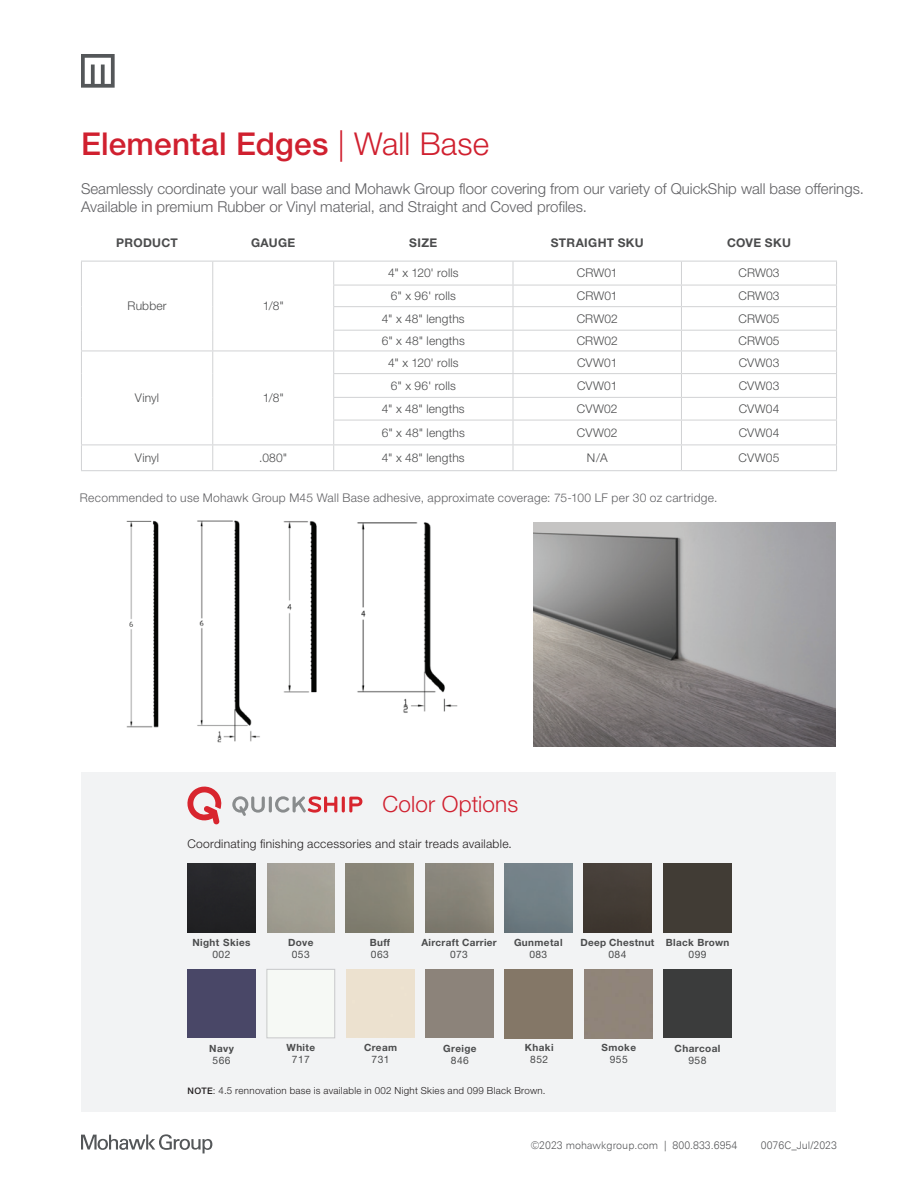
<style>
.page{position:relative;width:918px;height:1188px;background:#fff}
.page>*{position:absolute;margin:0;border:0;box-sizing:border-box;transform-origin:0 0}
.t1{font:500 31.5px "Helvetica Neue LT Std";letter-spacing:.01em;color:#d0202f}
.t2{font:300 22.5px "Helvetica Neue LT Std";letter-spacing:.005em;color:#d0202f}
.t3{font:300 15px/18px "Helvetica Neue LT Std";color:#5f5f62}
.t4{font:300 12px "Helvetica Neue LT Std";letter-spacing:.01em;color:#4b4c4d}
.t5{font:300 12px "Helvetica Neue LT Std";letter-spacing:.025em;color:#5f5f62}
.t6{font:300 12px "Helvetica Neue LT Std";letter-spacing:.025em;color:#231f20}
.t7{font:700 12px "Helvetica Neue LT Std";letter-spacing:.03em;color:#4b4c4d}
.body{font:300 10.5px "Linotype Univers Basic";color:#57585a}
.Color_Swatches{font:10.35px "Helvetica Neue LT Std";color:#4b4c4d}
.Color_Swatches-2{font:10.2px "Helvetica Neue LT Std";letter-spacing:.04em;color:#4b4c4d}
.Color_Swatches-3{font:700 10.05px "Helvetica Neue LT Std";letter-spacing:.04em;color:#4b4c4d}
.Color_Swatches-4{font:700 9.9px "Helvetica Neue LT Std";letter-spacing:.04em;color:#4b4c4d}
.t8{font:300 9.75px "Helvetica Neue LT Std";letter-spacing:.03em;color:#231f20}
.s1{font-weight:300}
.s2{font-weight:500;font-size:9px}
</style>
<div class="page">
<img style="left:197px;top:520px;width:63px;height:223px">
<img style="left:357px;top:522px;width:101px;height:191px">
<img style="left:283px;top:521px;width:34px;height:172px">
<img style="left:126px;top:520px;width:33px;height:208px">
<hr style="left:334px;top:261px;width:179px;height:1px;background:#d1d2d4">
<hr style="left:334px;top:350px;width:179px;height:1px;background:#d1d2d4">
<hr style="left:513px;top:373px;width:168px;height:1px;background:#d1d2d4">
<hr style="left:681px;top:373px;width:156px;height:1px;background:#d1d2d4">
<hr style="left:513px;top:397px;width:168px;height:1px;background:#d1d2d4">
<hr style="left:681px;top:397px;width:156px;height:1px;background:#d1d2d4">
<hr style="left:333px;top:285px;width:180px;height:1px;background:#d1d2d4">
<hr style="left:333px;top:373px;width:180px;height:1px;background:#d1d2d4">
<hr style="left:513px;top:420px;width:168px;height:1px;background:#d1d2d4">
<hr style="left:681px;top:420px;width:156px;height:1px;background:#d1d2d4">
<hr style="left:333px;top:306px;width:180px;height:1px;background:#d1d2d4">
<hr style="left:333px;top:397px;width:180px;height:1px;background:#d1d2d4">
<hr style="left:81px;top:444px;width:132px;height:1px;background:#d1d2d4">
<hr style="left:213px;top:444px;width:121px;height:1px;background:#d1d2d4">
<hr style="left:334px;top:444px;width:179px;height:1px;background:#d1d2d4">
<hr style="left:513px;top:444px;width:168px;height:1px;background:#d1d2d4">
<hr style="left:681px;top:444px;width:156px;height:1px;background:#d1d2d4">
<hr style="left:81px;top:261px;width:132px;height:1px;background:#d1d2d4">
<hr style="left:213px;top:261px;width:121px;height:1px;background:#d1d2d4">
<svg style="left:81px;top:262px;width:1px;height:208px"></svg>
<svg style="left:212px;top:262px;width:1px;height:208px"></svg>
<hr style="left:81px;top:350px;width:132px;height:1px;background:#d1d2d4">
<hr style="left:213px;top:350px;width:121px;height:1px;background:#d1d2d4">
<hr style="left:81px;top:470px;width:132px;height:1px;background:#d1d2d4">
<hr style="left:213px;top:470px;width:121px;height:1px;background:#d1d2d4">
<hr style="left:513px;top:261px;width:168px;height:1px;background:#d1d2d4">
<hr style="left:681px;top:261px;width:156px;height:1px;background:#d1d2d4">
<hr style="left:513px;top:285px;width:168px;height:1px;background:#d1d2d4">
<hr style="left:681px;top:285px;width:156px;height:1px;background:#d1d2d4">
<hr style="left:513px;top:306px;width:168px;height:1px;background:#d1d2d4">
<hr style="left:681px;top:306px;width:156px;height:1px;background:#d1d2d4">
<hr style="left:333px;top:330px;width:180px;height:1px;background:#d1d2d4">
<hr style="left:513px;top:330px;width:168px;height:1px;background:#d1d2d4">
<hr style="left:681px;top:330px;width:156px;height:1px;background:#d1d2d4">
<svg style="left:681px;top:262px;width:1px;height:208px"></svg>
<svg style="left:836px;top:262px;width:1px;height:208px"></svg>
<hr style="left:513px;top:350px;width:168px;height:1px;background:#d1d2d4">
<hr style="left:681px;top:350px;width:156px;height:1px;background:#d1d2d4">
<hr style="left:333px;top:420px;width:180px;height:1px;background:#d1d2d4">
<svg style="left:333px;top:262px;width:1px;height:208px"></svg>
<svg style="left:513px;top:262px;width:1px;height:208px"></svg>
<hr style="left:334px;top:470px;width:179px;height:1px;background:#d1d2d4">
<hr style="left:513px;top:470px;width:168px;height:1px;background:#d1d2d4">
<hr style="left:681px;top:470px;width:156px;height:1px;background:#d1d2d4">
<img style="left:534px;top:522px;width:302px;height:225px">
<svg style="left:82px;top:772px;width:754px;height:339px;fill:#f2f3f4"></svg>
<svg style="left:187px;top:787px;width:35px;height:37px"></svg>
<svg style="left:232px;top:796px;width:33px;height:20px"></svg>
<hr style="left:269px;top:796px;width:3px;height:16px;background:#898c8d;border-radius:2px">
<svg style="left:275px;top:796px;width:62px;height:17px"></svg>
<hr style="left:342px;top:796px;width:3px;height:16px;background:#d8252e;border-radius:2px">
<svg style="left:349px;top:797px;width:13px;height:15px"></svg>
<div style="left:187px;top:969px;width:68px;height:69px;background:#494767"></div>
<div style="left:266px;top:969px;width:69px;height:69px;border:1px solid #c7c8ca"></div>
<div style="left:188px;top:863px;width:67px;height:69px;background:#252427"></div>
<div style="left:663px;top:863px;width:68px;height:69px;background:#413c35"></div>
<div style="left:584px;top:863px;width:68px;height:69px;background:#443c35"></div>
<svg style="left:81px;top:1134px;width:131px;height:19px"></svg>
<svg style="left:81px;top:54px;width:34px;height:34px"></svg>
<div style="left:663px;top:969px;width:68px;height:69px;background:#3b3c3c"></div>
<p class="t1" style="left:81px;top:125px;width:410px">Elemental Edges <span class="s1">| Wall Base</span></p>
<p class="t3" style="left:81px;top:179px;width:785px">Seamlessly coordinate your wall base and Mohawk Group floor covering from our variety of QuickShip wall base offerings.<br>Available in premium Rubber or Vinyl material, and Straight and Coved profiles.</p>
<p class="t7" style="left:116px;top:235px;width:63px">PRODUCT</p>
<p class="t7" style="left:251px;top:235px;width:46px">GAUGE</p>
<p class="t7" style="left:409px;top:235px;width:30px">SIZE</p>
<p class="t7" style="left:551px;top:235px;width:95px">STRAIGHT SKU</p>
<p class="t7" style="left:727px;top:235px;width:65px">COVE SKU</p>
<p class="t4" style="left:128px;top:299px;width:41px">Rubber</p>
<p class="t4" style="left:263px;top:299px;width:23px">1/8"</p>
<p class="t4" style="left:135px;top:391px;width:26px">Vinyl</p>
<p class="t4" style="left:263px;top:391px;width:23px">1/8"</p>
<p class="t4" style="left:388px;top:266px;width:72px">4" x 120' rolls</p>
<p class="t4" style="left:577px;top:266px;width:42px">CRW01</p>
<p class="t4" style="left:738px;top:266px;width:43px">CRW03</p>
<p class="t4" style="left:391px;top:289px;width:66px">6" x 96' rolls</p>
<p class="t4" style="left:577px;top:289px;width:42px">CRW01</p>
<p class="t4" style="left:738px;top:289px;width:43px">CRW03</p>
<p class="t4" style="left:382px;top:311px;width:84px">4" x 48" lengths</p>
<p class="t4" style="left:577px;top:311px;width:43px">CRW02</p>
<p class="t4" style="left:738px;top:311px;width:43px">CRW05</p>
<p class="t4" style="left:382px;top:333px;width:85px">6" x 48" lengths</p>
<p class="t4" style="left:577px;top:333px;width:43px">CRW02</p>
<p class="t4" style="left:738px;top:333px;width:43px">CRW05</p>
<p class="t4" style="left:388px;top:355px;width:72px">4" x 120' rolls</p>
<p class="t4" style="left:577px;top:355px;width:42px">CVW01</p>
<p class="t4" style="left:739px;top:355px;width:42px">CVW03</p>
<p class="t4" style="left:391px;top:378px;width:66px">6" x 96' rolls</p>
<p class="t4" style="left:577px;top:378px;width:42px">CVW01</p>
<p class="t4" style="left:739px;top:378px;width:42px">CVW03</p>
<p class="t4" style="left:382px;top:401px;width:84px">4" x 48" lengths</p>
<p class="t4" style="left:577px;top:401px;width:42px">CVW02</p>
<p class="t4" style="left:739px;top:401px;width:42px">CVW04</p>
<p class="t4" style="left:382px;top:425px;width:85px">6" x 48" lengths</p>
<p class="t4" style="left:577px;top:425px;width:42px">CVW02</p>
<p class="t4" style="left:739px;top:425px;width:42px">CVW04</p>
<p class="t4" style="left:135px;top:450px;width:26px">Vinyl</p>
<p class="t4" style="left:259px;top:450px;width:30px">.080"</p>
<p class="t4" style="left:382px;top:450px;width:84px">4" x 48" lengths</p>
<p class="t4" style="left:587px;top:450px;width:22px">N/A</p>
<p class="t4" style="left:739px;top:450px;width:42px">CVW05</p>
<p class="t5" style="left:80px;top:490px;width:639px">Recommended to use Mohawk Group M45 Wall Base adhesive, approximate coverage: 75-100 LF per 30 oz cartridge.</p>
<p class="t2" style="left:382px;top:791px;width:137px">Color Options</p>
<p class="t6" style="left:187px;top:836px;width:326px">Coordinating finishing accessories and stair treads available.</p>
<p class="Color_Swatches-4" style="left:192px;top:936px;width:60px">Night Skies</p>
<p class="Color_Swatches-2" style="left:213px;top:948px;width:19px">002</p>
<p class="Color_Swatches-4" style="left:288px;top:936px;width:27px">Dove</p>
<p class="Color_Swatches-2" style="left:292px;top:948px;width:19px">053</p>
<p class="Color_Swatches-4" style="left:370px;top:936px;width:22px">Buff</p>
<p class="Color_Swatches-2" style="left:371px;top:948px;width:19px">063</p>
<p class="Color_Swatches-4" style="left:421px;top:936px;width:77px">Aircraft Carrier</p>
<p class="Color_Swatches-2" style="left:450px;top:948px;width:19px">073</p>
<p class="Color_Swatches-4" style="left:514px;top:936px;width:50px">Gunmetal</p>
<p class="Color_Swatches-2" style="left:529px;top:948px;width:19px">083</p>
<p class="Color_Swatches-4" style="left:581px;top:936px;width:75px">Deep Chestnut</p>
<p class="Color_Swatches-2" style="left:609px;top:948px;width:19px">084</p>
<p class="Color_Swatches-4" style="left:666px;top:936px;width:65px">Black Brown</p>
<p class="Color_Swatches-2" style="left:689px;top:948px;width:19px">099</p>
<p class="Color_Swatches-4" style="left:209px;top:1042px;width:26px">Navy</p>
<p class="Color_Swatches-2" style="left:213px;top:1054px;width:19px">566</p>
<p class="Color_Swatches-4" style="left:287px;top:1042px;width:30px">White</p>
<p class="Color_Swatches-2" style="left:292px;top:1054px;width:19px">717</p>
<p class="Color_Swatches-4" style="left:364px;top:1042px;width:35px">Cream</p>
<p class="Color_Swatches-2" style="left:372px;top:1054px;width:19px">731</p>
<p class="Color_Swatches-4" style="left:443px;top:1042px;width:35px">Greige</p>
<p class="Color_Swatches-2" style="left:451px;top:1054px;width:19px">846</p>
<p class="Color_Swatches-4" style="left:525px;top:1042px;width:30px">Khaki</p>
<p class="Color_Swatches-2" style="left:530px;top:1054px;width:19px">852</p>
<p class="Color_Swatches-4" style="left:602px;top:1042px;width:36px">Smoke</p>
<p class="Color_Swatches-2" style="left:610px;top:1054px;width:19px">955</p>
<p class="Color_Swatches-3" style="left:675px;top:1042px;width:47px">Charcoal</p>
<p class="Color_Swatches" style="left:688px;top:1054px;width:20px">958</p>
<p class="t8" style="left:187px;top:1085px;width:360px"><span class="s2">NOTE</span>: 4.5 rennovation base is available in 002 Night Skies and 099 Black Brown.</p>
<p class="body" style="left:531px;top:1140px;width:208px">©2023 mohawkgroup.com | 800.833.6954</p>
<p class="body" style="left:761px;top:1140px;width:78px">0076C_Jul/2023</p>
</div>
